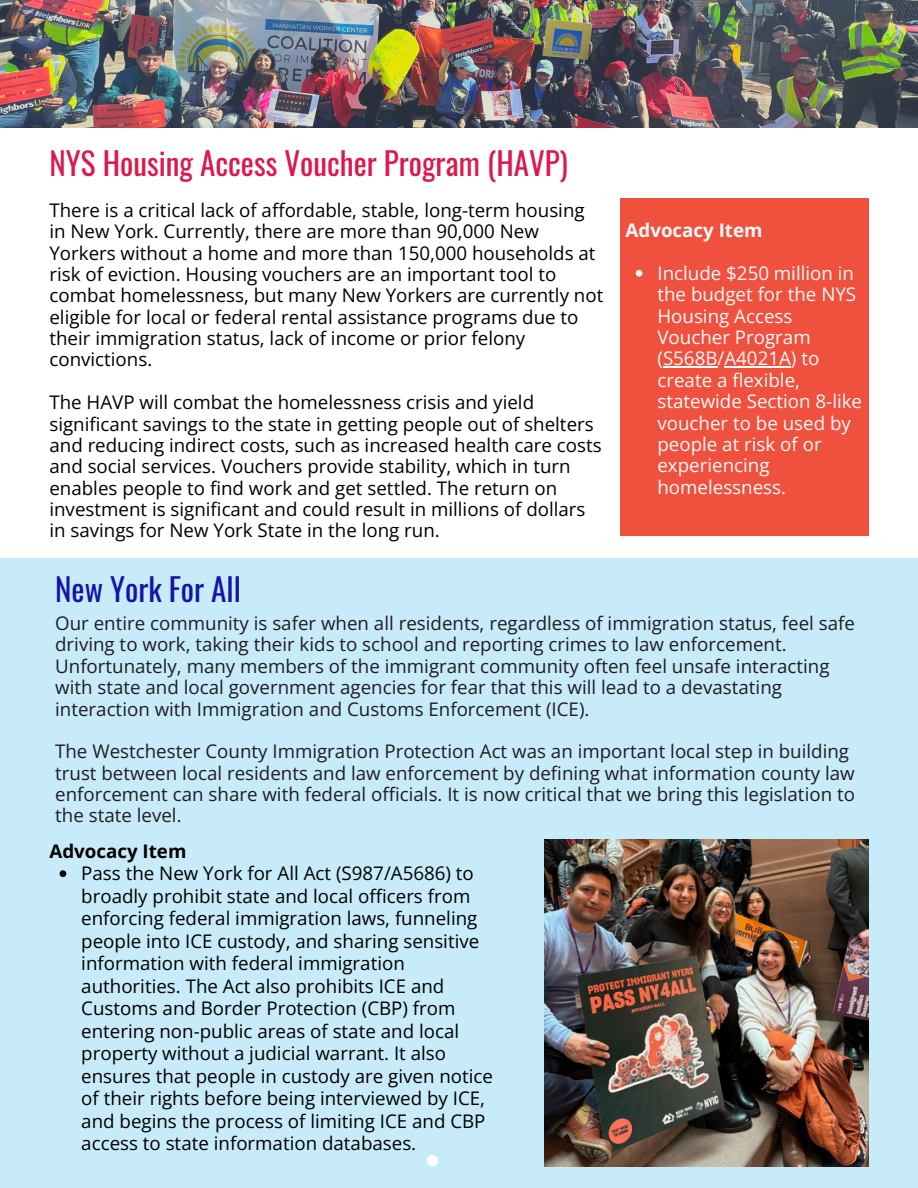
<style>
.page{position:relative;width:918px;height:1188px;background:#fff}
.page>*{position:absolute;margin:0;border:0;box-sizing:border-box;transform-origin:0 0}
.t1{font:31.2px "Oswald";color:#db194e}
.t2{font:31.2px "Oswald";color:#1613a8}
.t3{font:18.75px/21.3px "Open Sans";color:#000}
.t4{font:18.75px/21.3px "Open Sans";color:#201c22}
.t5{font:18.75px/21.3px "Open Sans";color:#fafafa}
.t6{font:700 18.75px "Open Sans";color:#fafafa}
.t7{font:700 18.75px "Open Sans";color:#000}
</style>
<div class="page">
<img style="left:0;top:0;width:918px;height:127px">
<div style="left:0;top:558px;width:917px;height:630px;background:#c7ebf8"></div>
<div style="left:427px;top:1155px;width:11px;height:11px;background:#fff;border-radius:50%"></div>
<div style="left:620px;top:198px;width:249px;height:338px;background:#f0513f"></div>
<svg style="left:636px;top:270px;width:6px;height:7px"></svg>
<hr style="left:663px;top:367px;width:55px;height:1px;background:#fafafa">
<hr style="left:724px;top:367px;width:67px;height:1px;background:#fafafa">
<img style="left:545px;top:840px;width:324px;height:326px">
<svg style="left:60px;top:870px;width:6px;height:7px"></svg>
<p class="t1" style="left:49px;top:139px;width:520px">NYS Housing Access Voucher Program (HAVP)</p>
<h1 class="t3" style="left:49px;top:199px;width:555px">There is a critical lack of affordable, stable, long-term housing in New York. Currently, there are more than 90,000 New Yorkers without a home and more than 150,000 households at risk of eviction. Housing vouchers are an important tool to combat homelessness, but many New Yorkers are currently not eligible for local or federal rental assistance programs due to their immigration status, lack of income or prior felony convictions.</h1>
<p class="t3" style="left:49px;top:391px;width:554px">The HAVP will combat the homelessness crisis and yield significant savings to the state in getting people out of shelters and reducing indirect costs, such as increased health care costs and social services. Vouchers provide stability, which in turn enables people to find work and get settled. The return on investment is significant and could result in millions of dollars in savings for New York State in the long run.</p>
<h2 class="t6" style="left:626px;top:217px;width:138px">Advocacy Item</h2>
<p class="t5" style="left:657px;top:262px;width:206px">Include $250 million in the budget for the NYS<br>Housing Access<br>Voucher Program (S568B/A4021A) to create a flexible, statewide Section 8-like voucher to be used by people at risk of or experiencing homelessness.</p>
<h1 class="t2" style="left:55px;top:565px;width:187px">New York For All</h1>
<p class="t4" style="left:55px;top:612px;width:801px">Our entire community is safer when all residents, regardless of immigration status, feel safe driving to work, taking their kids to school and reporting crimes to law enforcement.<br>Unfortunately, many members of the immigrant community often feel unsafe interacting with state and local government agencies for fear that this will lead to a devastating interaction with Immigration and Customs Enforcement (ICE).</p>
<p class="t4" style="left:55px;top:740px;width:801px">The Westchester County Immigration Protection Act was an important local step in building trust between local residents and law enforcement by defining what information county law enforcement can share with federal officials. It is now critical that we bring this legislation to the state level.</p>
<h2 class="t7" style="left:49px;top:838px;width:138px">Advocacy Item</h2>
<p class="t3" style="left:81px;top:862px;width:413px;line-height:22.5px">Pass the New York for All Act (S987/A5686) to broadly prohibit state and local officers from enforcing federal immigration laws, funneling people into ICE custody, and sharing sensitive information with federal immigration authorities. The Act also prohibits ICE and Customs and Border Protection (CBP) from entering non-public areas of state and local property without a judicial warrant. It also ensures that people in custody are given notice of their rights before being interviewed by ICE, and begins the process of limiting ICE and CBP access to state information databases.</p>
</div>
